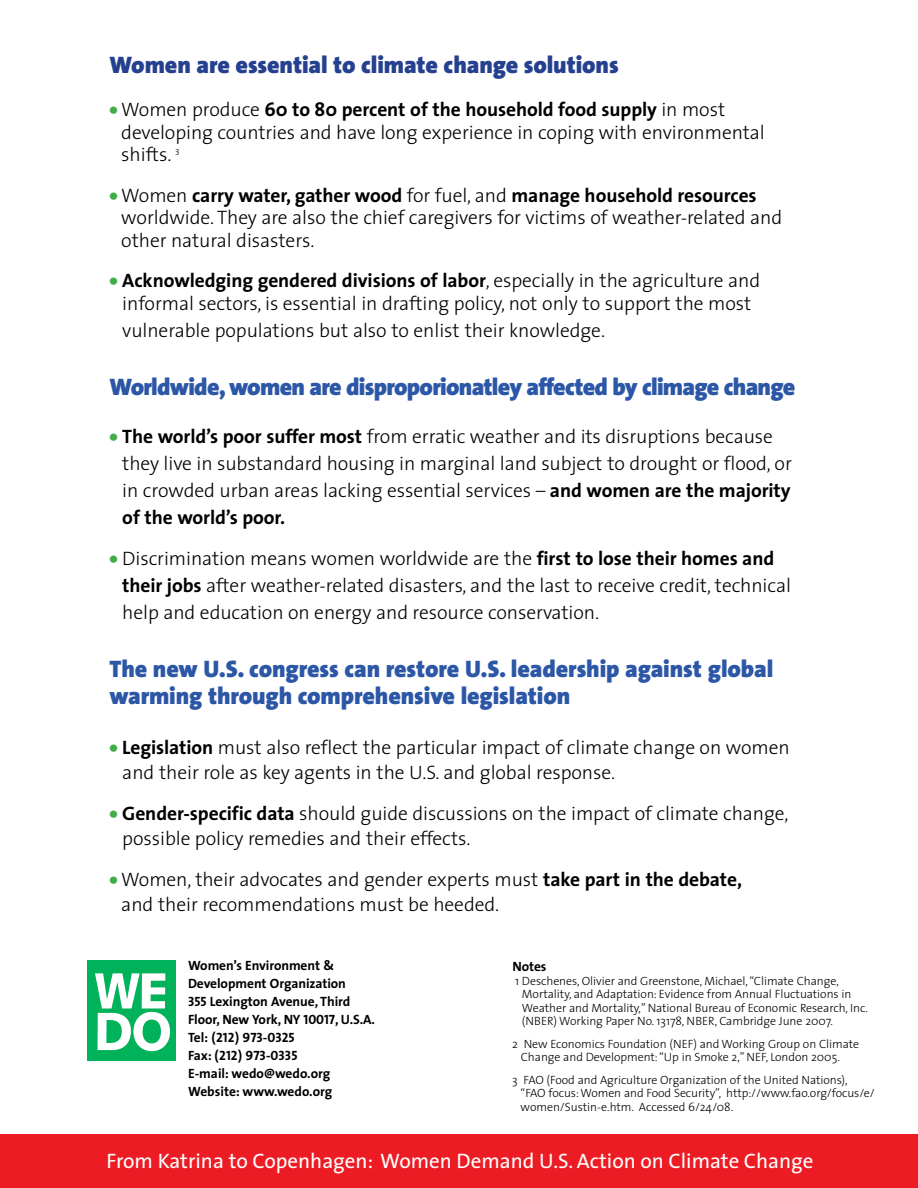
<style>
.page{position:relative;width:918px;height:1188px;background:#fff}
.page>*{position:absolute;margin:0;border:0;box-sizing:border-box;transform-origin:0 0}
.t1{font:900 24px/27px "The Sans";letter-spacing:-.005em;color:#2c57a7}
.t2{font:900 24px "The Sans";letter-spacing:-.03em;color:#2c57a7}
.t3{font:900 24px "The Sans";letter-spacing:-.005em;color:#25408f}
.t4{font:21px "The Sans";color:#fff}
.t5{font:300 19.5px/22.5px "The Sans";letter-spacing:-.005em;color:#000}
.t6{font:700 13.5px/18px "The Sans";letter-spacing:-.005em;color:#000}
.t7{font:13.5px/18px "The Sans Bold Caps";color:#000}
.t8{font:300 12px/13.5px "The Sans";letter-spacing:-.005em;color:#000}
.s1{font-family:"The Sans Black Caps";font-weight:400;color:#41ad49}
.s2{font-weight:700}
.s3{font-family:"The Sans Bold Caps";font-weight:400}
.s4{font-family:"The Sans";font-weight:700}
</style>
<div class="page">
<div style="left:88px;top:960px;width:88px;height:100px;background:#00b259"></div>
<svg style="left:95px;top:973px;width:75px;height:78px"></svg>
<div style="left:0;top:1134px;width:918px;height:54px;background:#ed1c24"></div>
<p class="t3" style="left:110px;top:44px;width:511px">Women are essential to climate change solutions</p>
<p class="t5" style="left:121px;top:98px;width:645px;text-indent:-12px"><span class="s1">•</span> Women produce <span class="s2">60 to 80 percent of the household food supply</span> in most developing countries and have long experience in coping with environmental shifts. <sup>3</sup></p>
<p class="t5" style="left:121px;top:183px;width:662px;text-indent:-12px"><span class="s1">•</span> Women <span class="s2">carry water, gather wood</span> for fuel, and <span class="s2">manage household resources </span>worldwide. They are also the chief caregivers for victims of weather-related and other natural disasters.</p>
<p class="t5" style="left:110px;top:269px;width:652px;text-align:center"><span class="s1">•</span> <span class="s2">Acknowledging gendered divisions of labor</span>, especially in the agriculture and informal sectors, is essential in drafting policy, not only to support the most</p>
<p class="t5" style="left:122px;top:318px;width:484px">vulnerable populations but also to enlist their knowledge.</p>
<p class="t2" style="left:110px;top:367px;width:687px">Worldwide, women are disproporionatley affected by climage change</p>
<p class="t5" style="left:122px;top:422px;width:671px;line-height:27px;text-indent:-13px"><span class="s1">•</span> <span class="s2">The world’s poor suffer most</span> from erratic weather and its disruptions because they live in substandard housing in marginal land subject to drought or flood, or in crowded urban areas lacking essential services – <span class="s2">and women are the majority of the world’s poor.</span></p>
<p class="t5" style="left:122px;top:544px;width:670px;line-height:27px;text-indent:-13px"><span class="s1">•</span> Discrimination means women worldwide are the <span class="s2">first to lose their homes and their jobs</span> after weather-related disasters, and the last to receive credit, technical help and education on energy and resource conservation.</p>
<p class="t1" style="left:110px;top:655px;width:665px">The new U.S. congress can restore U.S. leadership against global warming through comprehensive legislation</p>
<p class="t5" style="left:122px;top:734px;width:669px;line-height:25.5px;text-indent:-13px"><span class="s1">•</span> <span class="s2">Legislation</span> must also reflect the particular impact of climate change on women and their role as key agents in the U.S. and global response.</p>
<p class="t5" style="left:122px;top:800px;width:668px;line-height:25.5px;text-indent:-13px"><span class="s1">•</span> <span class="s2">Gender-specific data</span> should guide discussions on the impact of climate change, possible policy remedies and their effects.</p>
<p class="t5" style="left:121px;top:866px;width:622px;line-height:25.5px;text-indent:-12px"><span class="s1">•</span> Women, their advocates and gender experts must <span class="s2">take part in the debate, </span>and their recommendations must be heeded.</p>
<p class="t6" style="left:188px;top:956px;width:189px">Women’s Environment &amp;<br>Development Organization<br><span class="s3">355</span> Lexington Avenue, Third<br>Floor, New York, NY <span class="s3">10017</span>, U.S.A.</p>
<p class="t7" style="left:188px;top:1028px;width:111px"><span class="s4">Tel:</span> (212) 973-0325<br><span class="s4">Fax:</span> (212) 973-0335</p>
<p class="t6" style="left:188px;top:1064px;width:146px">E-mail: wedo@wedo.org<br>Website: www.wedo.org</p>
<p class="t6" style="left:512px;top:957px;width:36px">Notes</p>
<p class="t8" style="left:522px;top:974px;width:348px;text-indent:-7px">1 Deschenes, Olivier and Greenstone, Michael, “Climate Change, Mortality, and Adaptation: Evidence from Annual Fluctuations in Weather and Mortality,” National Bureau of Economic Research, Inc. (NBER) Working Paper No. 13178, NBER, Cambridge June 2007.</p>
<p class="t8" style="left:521px;top:1037px;width:340px;text-indent:-9px">2 New Economics Foundation (NEF) and Working Group on Climate<br>Change and Development: “Up in Smoke 2,” NEF, London 2005.</p>
<p class="t8" style="left:521px;top:1073px;width:356px;text-indent:-8px">3 FAO (Food and Agriculture Organization of the United Nations), “FAO focus: Women and Food Security”, http://www.fao.org/focus/e/ women/Sustin-e.htm. Accessed 6/24/08.</p>
<p class="t4" style="left:106px;top:1143px;width:709px">From Katrina to Copenhagen: Women Demand U.S. Action on Climate Change</p>
</div>
